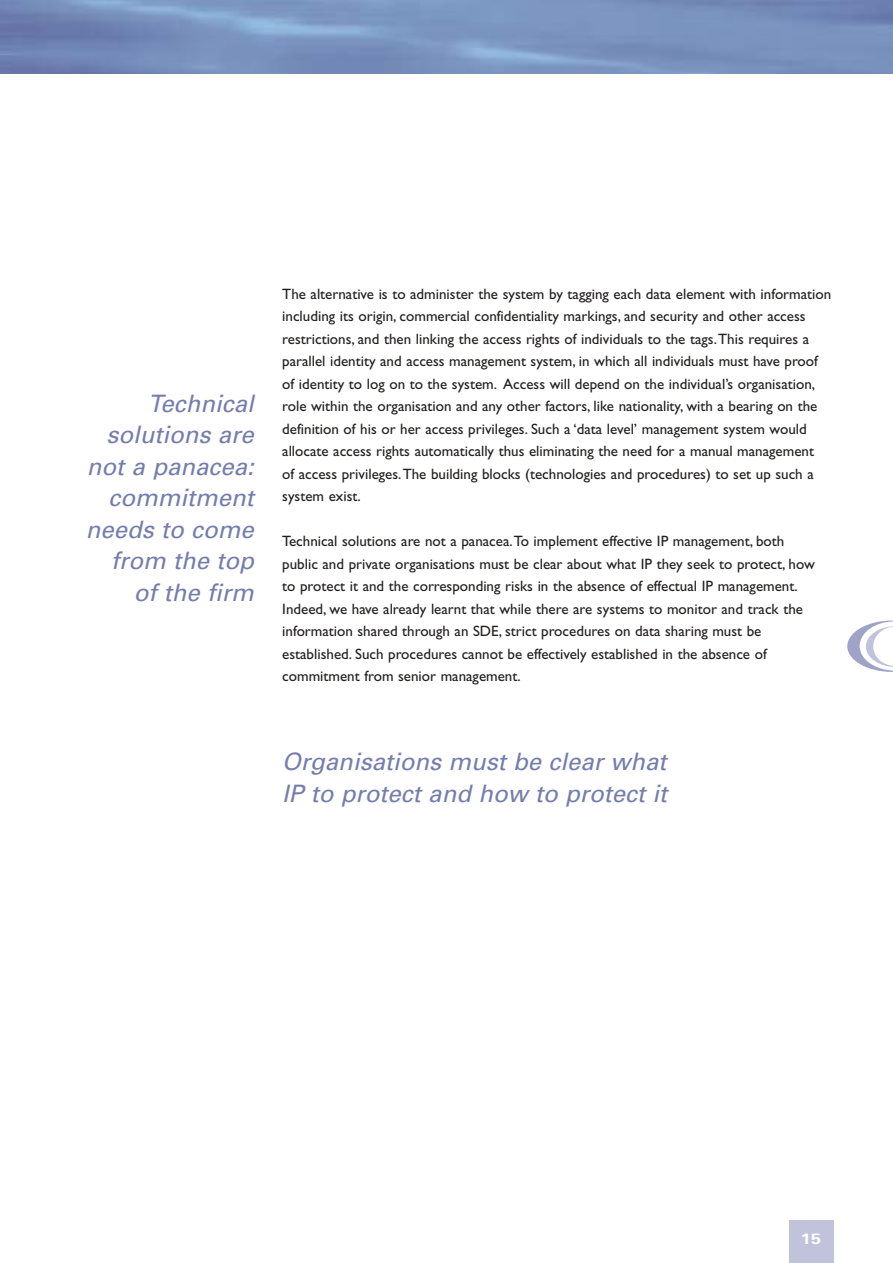
<style>
.page{position:relative;width:893px;height:1263px;background:#fff}
.page>*{position:absolute;margin:0;border:0;box-sizing:border-box;transform-origin:0 0}
.t1{font:italic 24px/31.5px "Univers";color:#757dac;text-align:right}
.t2{font:15px/22.5px "Gill Sans";color:#231f1f}
.t3{font:700 15px "Univers";color:#fff;scale:1.2 1}
</style>
<div class="page">
<div style="left:788px;top:1220px;width:45px;height:43px;background:#c0c3db"></div>
<svg style="left:847px;top:621px;width:45px;height:51px"></svg>
<img style="left:0;top:0;width:892px;height:74px">
<h1 class="t1" style="left:86px;top:390px;width:174px">Technical solutions are not a panacea: commitment needs to come from the top of the firm</h1>
<p class="t2" style="left:282px;top:284px;width:550px">The alternative is to administer the system by tagging each data element with information including its origin, commercial confidentiality markings, and security and other access restrictions, and then linking the access rights of individuals to the tags.This requires a parallel identity and access management system, in which all individuals must have proof of identity to log on to the system. Access will depend on the individual’s organisation, role within the organisation and any other factors, like nationality, with a bearing on the definition of his or her access privileges. Such a ‘data level’ management system would allocate access rights automatically thus eliminating the need for a manual management<br>of access privileges.The building blocks (technologies and procedures) to set up such a system exist.</p>
<p class="t2" style="left:282px;top:531px;width:534px">Technical solutions are not a panacea.To implement effective IP management, both public and private organisations must be clear about what IP they seek to protect, how to protect it and the corresponding risks in the absence of effectual IP management.<br>Indeed, we have already learnt that while there are systems to monitor and track the information shared through an SDE, strict procedures on data sharing must be established. Such procedures cannot be effectively established in the absence of commitment from senior management.</p>
<h1 class="t1" style="left:282px;top:748px;width:391px;text-align:left">Organisations must be clear what<br>IP to protect and how to protect it</h1>
<p class="t3" style="left:800px;top:1233px;width:19px">15</p>
</div>
